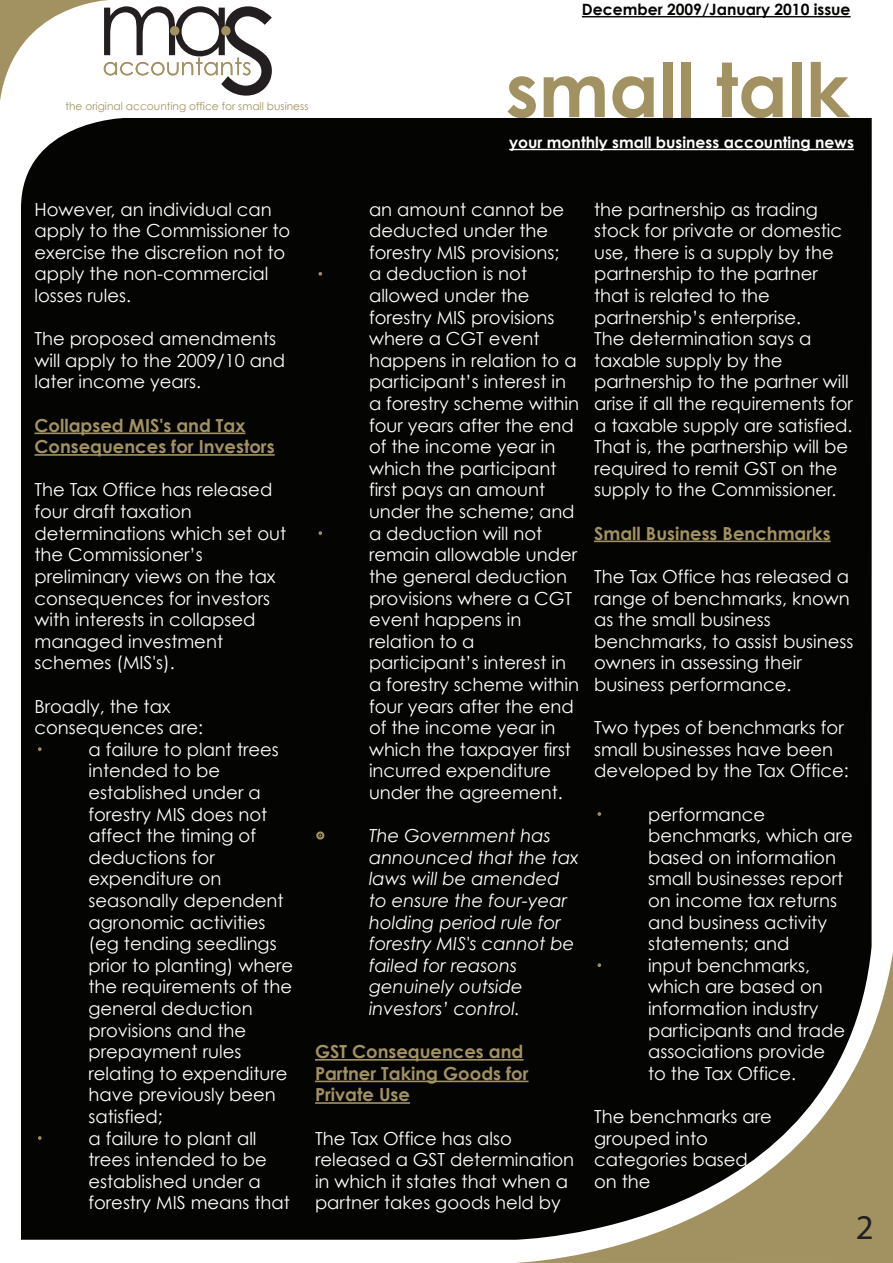
<style>
.page{position:relative;width:893px;height:1263px;background:#fff}
.page>*{position:absolute;margin:0;border:0;box-sizing:border-box;transform-origin:0 0}
.t1{font:34.8px "Myriad Pro";color:#231f20}
.t2{font:18px/21.6px "Century Gothic";color:#fff}
.t3{font:italic 18px/21.6px "Century Gothic";color:#fff}
.t4{font:700 18px/21.6px "Century Gothic";color:#a29161}
.t5{font:18px "Century Gothic";color:#a29161}
.t6{font:700 15.6px "Century Gothic";color:#fff}
.t7{font:700 15.6px "Century Gothic";color:#040503}
.t8{font:10.65px "Century Gothic";color:#a29161}
</style>
<div class="page">
<svg style="left:508px;top:76px;width:28px;height:42px"></svg>
<svg style="left:544px;top:76px;width:61px;height:41px"></svg>
<svg style="left:612px;top:76px;width:42px;height:42px"></svg>
<div style="left:663px;top:62px;width:10px;height:55px;background:#a29161"></div>
<div style="left:681px;top:62px;width:10px;height:55px;background:#a29161"></div>
<svg style="left:717px;top:63px;width:66px;height:55px"></svg>
<div style="left:792px;top:62px;width:10px;height:55px;background:#a29161"></div>
<svg style="left:811px;top:62px;width:39px;height:55px"></svg>
<svg style="left:516px;top:953px;width:377px;height:310px;fill:#a29161"></svg>
<svg style="left:0;top:0;width:272px;height:101px"></svg>
<div style="left:21px;top:118px;width:851px;height:1122px;background:#040503"></div>
<hr style="left:509px;top:149px;width:345px;height:1px;background:#fff">
<hr style="left:35px;top:432px;width:210px;height:2px;background:#a29161">
<hr style="left:35px;top:454px;width:240px;height:2px;background:#a29161">
<svg style="left:37px;top:746px;width:6px;height:6px"></svg>
<svg style="left:37px;top:1135px;width:6px;height:6px"></svg>
<svg style="left:317px;top:271px;width:6px;height:6px"></svg>
<svg style="left:317px;top:530px;width:6px;height:6px"></svg>
<svg style="left:311px;top:826px;width:19px;height:19px"></svg>
<hr style="left:315px;top:1059px;width:208px;height:1px;background:#a29161">
<hr style="left:315px;top:1080px;width:213px;height:2px;background:#a29161">
<hr style="left:315px;top:1102px;width:95px;height:2px;background:#a29161">
<hr style="left:594px;top:540px;width:237px;height:2px;background:#a29161">
<svg style="left:596px;top:811px;width:6px;height:6px"></svg>
<svg style="left:596px;top:962px;width:6px;height:6px"></svg>
<hr style="left:582px;top:16px;width:269px;height:1px;background:#040503">
<p class="t8" style="left:65px;top:99px;width:245px">the original accounting office for small business</p>
<p class="t7" style="left:582px;top:0;width:270px">December 2009/January 2010 issue</p>
<p class="t6" style="left:509px;top:133px;width:346px">your monthly small business accounting news</p>
<p class="t2" style="left:35px;top:198px;width:257px">However, an individual can apply to the Commissioner to exercise the discretion not to apply the non-commercial losses rules.</p>
<p class="t2" style="left:35px;top:328px;width:252px">The proposed amendments will apply to the 2009/10 and later income years.</p>
<p class="t4" style="left:35px;top:414px;width:242px">Collapsed MIS's and Tax<br>Consequences for Investors</p>
<p class="t2" style="left:35px;top:479px;width:253px">The Tax Office has released four draft taxation determinations which set out the Commissioner’s preliminary views on the tax consequences for investors with interests in collapsed managed investment schemes (MIS's).</p>
<p class="t2" style="left:35px;top:695px;width:138px">Broadly, the tax</p>
<p class="t2" style="left:35px;top:716px;width:170px">consequences are:</p>
<p class="t2" style="left:89px;top:738px;width:192px">a failure to plant trees</p>
<p class="t2" style="left:89px;top:760px;width:133px">intended to be</p>
<p class="t2" style="left:89px;top:781px;width:174px">established under a</p>
<p class="t2" style="left:89px;top:803px;width:180px">forestry MIS does not</p>
<p class="t2" style="left:89px;top:824px;width:169px">affect the timing of</p>
<p class="t2" style="left:89px;top:846px;width:128px">deductions for</p>
<p class="t2" style="left:89px;top:868px;width:135px">expenditure on</p>
<p class="t2" style="left:89px;top:889px;width:196px">seasonally dependent</p>
<p class="t2" style="left:89px;top:911px;width:179px">agronomic activities</p>
<p class="t2" style="left:89px;top:932px;width:190px">(eg tending seedlings</p>
<p class="t2" style="left:89px;top:954px;width:206px">prior to planting) where</p>
<p class="t2" style="left:89px;top:976px;width:205px">the requirements of the</p>
<p class="t2" style="left:89px;top:997px;width:166px">general deduction</p>
<p class="t2" style="left:89px;top:1019px;width:159px">provisions and the</p>
<p class="t2" style="left:89px;top:1040px;width:154px">prepayment rules</p>
<p class="t2" style="left:89px;top:1062px;width:200px">relating to expenditure</p>
<p class="t2" style="left:89px;top:1084px;width:189px">have previously been</p>
<p class="t2" style="left:89px;top:1105px;width:76px">satisfied;</p>
<p class="t2" style="left:89px;top:1127px;width:170px">a failure to plant all</p>
<p class="t2" style="left:89px;top:1148px;width:180px">trees intended to be</p>
<p class="t2" style="left:89px;top:1170px;width:174px">established under a</p>
<p class="t2" style="left:89px;top:1192px;width:203px">forestry MIS means that</p>
<p class="t2" style="left:369px;top:198px;width:212px">an amount cannot be deducted under the forestry MIS provisions;<br>a deduction is not allowed under the forestry MIS provisions where a CGT event happens in relation to a participant’s interest in a forestry scheme within four years after the end of the income year in which the participant first pays an amount under the scheme; and a deduction will not remain allowable under the general deduction provisions where a CGT event happens in relation to a participant’s interest in a forestry scheme within four years after the end of the income year in which the taxpayer first incurred expenditure under the agreement.</p>
<p class="t5" style="left:315px;top:825px;width:7px">·</p>
<p class="t3" style="left:369px;top:824px;width:211px">The Government has announced that the tax laws will be amended to ensure the four-year holding period rule for forestry MIS's cannot be failed for reasons genuinely outside investors’ control.</p>
<p class="t4" style="left:315px;top:1040px;width:215px">GST Consequences and<br>Partner Taking Goods for<br>Private Use</p>
<p class="t2" style="left:315px;top:1127px;width:261px">The Tax Office has also released a GST determination in which it states that when a partner takes goods held by</p>
<p class="t2" style="left:594px;top:198px;width:260px">the partnership as trading stock for private or domestic use, there is a supply by the partnership to the partner that is related to the partnership’s enterprise.<br>The determination says a taxable supply by the partnership to the partner will arise if all the requirements for a taxable supply are satisfied.<br>That is, the partnership will be required to remit GST on the supply to the Commissioner.</p>
<p class="t4" style="left:594px;top:522px;width:238px">Small Business Benchmarks</p>
<p class="t2" style="left:594px;top:565px;width:261px">The Tax Office has released a range of benchmarks, known as the small business benchmarks, to assist business owners in assessing their business performance.</p>
<p class="t2" style="left:594px;top:716px;width:256px">Two types of benchmarks for small businesses have been developed by the Tax Office:</p>
<p class="t2" style="left:648px;top:803px;width:206px">performance benchmarks, which are based on information small businesses report on income tax returns and business activity statements; and<br>input benchmarks, which are based on information industry participants and trade associations provide<br>to the Tax Office.</p>
<p class="t2" style="left:594px;top:1105px;width:179px">The benchmarks are grouped into categories based on the</p>
<p class="t1" style="left:856px;top:1206px;width:19px">2</p>
</div>
